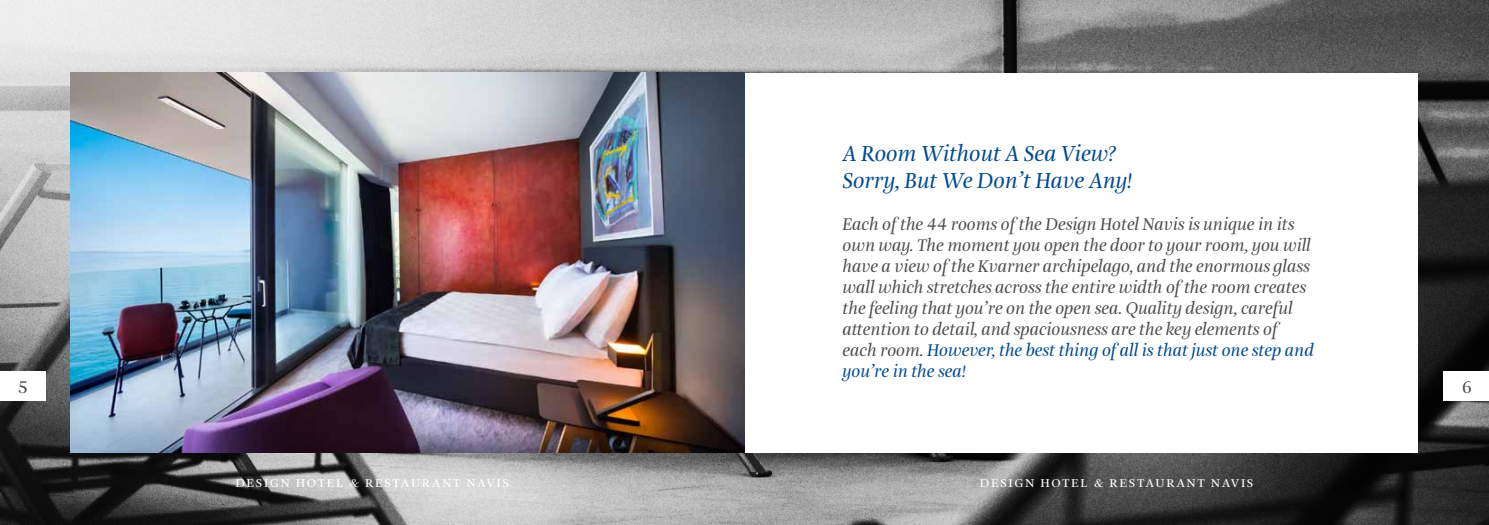
<style>
.page{position:relative;width:1489px;height:525px;background:#fff}
.page>*{position:absolute;margin:0;border:0;box-sizing:border-box;transform-origin:0 0}
.t1{font:italic 22.5px/27px "Amalia Pro";color:#004990}
.t2{font:italic 17.5px/21px "Amalia Pro";color:#4d4d4f}
.t3{font:17.5px "Amalia Pro";color:#4d4d4f}
.t4{font:15px "Amalia Pro";letter-spacing:.1em;color:#fff}
.s1{color:#004990}
</style>
<div class="page">
<img style="left:0;top:0;width:1488px;height:524px">
<div style="left:744px;top:73px;width:673px;height:379px;background:#fff"></div>
<div style="left:0;top:371px;width:45px;height:29px;background:#fff"></div>
<div style="left:1443px;top:371px;width:45px;height:29px;background:#fff"></div>
<img style="left:71px;top:73px;width:673px;height:379px">
<p class="t1" style="left:842px;top:141px;width:291px">A Room Without A Sea View?<br>Sorry, But We Don’t Have Any!</p>
<p class="t2" style="left:842px;top:214px;width:472px">Each of the 44 rooms of the Design Hotel Navis is unique in its own way. The moment you open the door to your room, you will have a view of the Kvarner archipelago, and the enormous glass wall which stretches across the entire width of the room creates the feeling that you’re on the open sea. Quality design, careful attention to detail, and spaciousness are the key elements of each room. <span class="s1">However, the best thing of all is that just one step and you’re in the sea!</span></p>
<p class="t3" style="left:19px;top:376px;width:11px">5</p>
<p class="t3" style="left:1461px;top:376px;width:12px">6</p>
<p class="t4" style="left:235px;top:473px;width:275px">design hotel &amp; restaurant navis</p>
<p class="t4" style="left:979px;top:473px;width:275px">design hotel &amp; restaurant navis</p>
</div>
